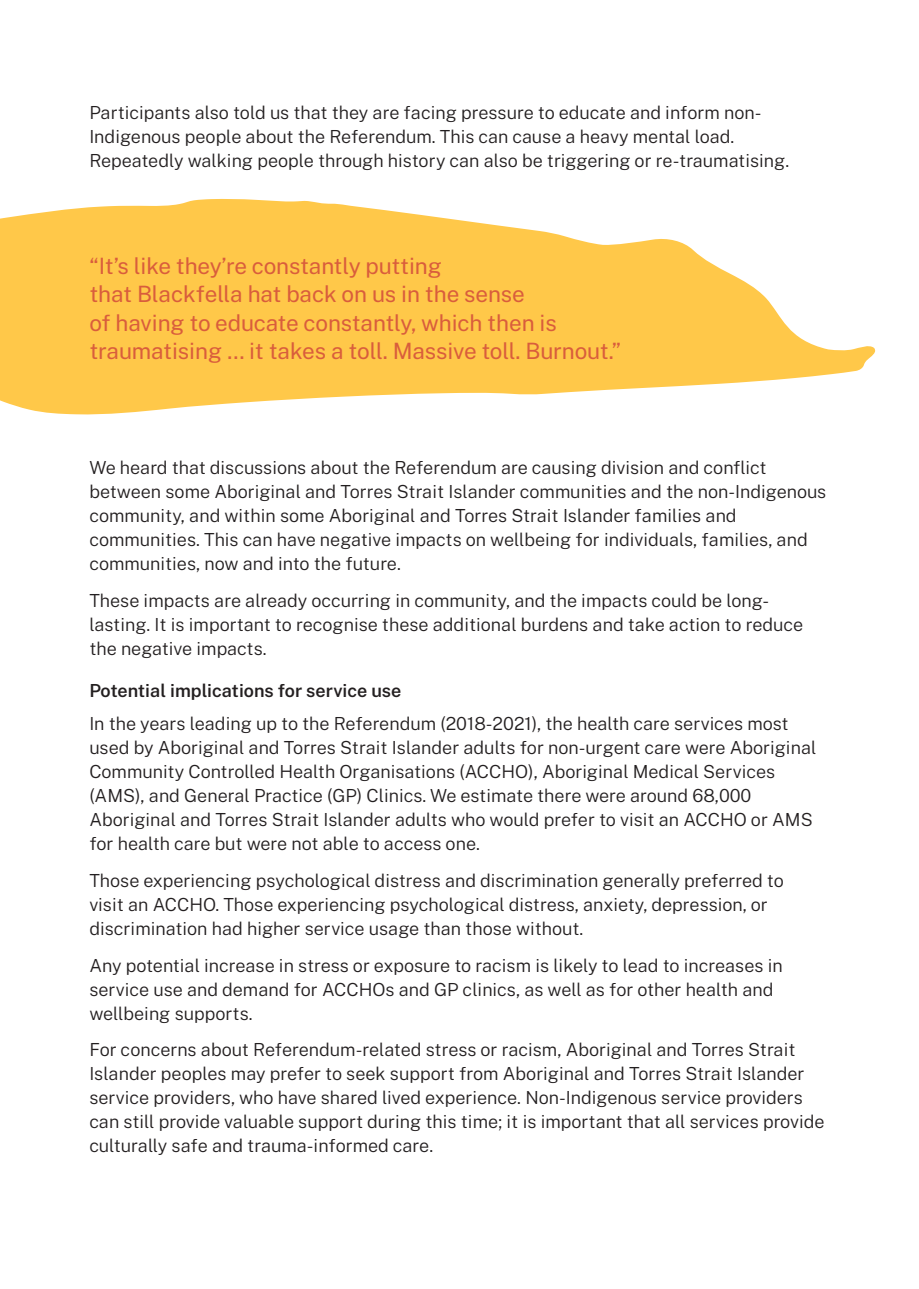
<style>
.page{position:relative;width:919px;height:1289px;background:#fff}
.page>*{position:absolute;margin:0;border:0;box-sizing:border-box;transform-origin:0 0}
.Pull_quote_red{font:22.5px/28.5px "Public Sans";letter-spacing:-.005em;color:#d95d3c}
.body_first_2_pages{font:300 18px/24px "Public Sans";color:#231f20}
.H4{font:600 18px "Public Sans";color:#231f20}
</style>
<div class="page">
<svg style="left:0;top:198px;width:876px;height:217px;fill:#ffc849"></svg>
<p class="body_first_2_pages" style="left:89px;top:100px;width:701px">Participants also told us that they are facing pressure to educate and inform non-<br>Indigenous people about the Referendum. This can cause a heavy mental load.<br>Repeatedly walking people through history can also be triggering or re-traumatising.</p>
<p class="Pull_quote_red" style="left:89px;top:250px;width:533px">“It’s like they’re constantly putting<br>that Blackfella hat back on us in the sense<br>of having to educate constantly, which then is traumatising … it takes a toll. Massive toll. Burnout.”</p>
<p class="body_first_2_pages" style="left:89px;top:454px;width:738px">We heard that discussions about the Referendum are causing division and conflict between some Aboriginal and Torres Strait Islander communities and the non-Indigenous community, and within some Aboriginal and Torres Strait Islander families and communities. This can have negative impacts on wellbeing for individuals, families, and communities, now and into the future.</p>
<p class="body_first_2_pages" style="left:89px;top:587px;width:715px">These impacts are already occurring in community, and the impacts could be long&shy;lasting. It is important to recognise these additional burdens and take action to reduce the negative impacts.</p>
<h4 class="H4" style="left:89px;top:678px;width:313px">Potential implications for service use</h4>
<p class="body_first_2_pages" style="left:89px;top:710px;width:728px">In the years leading up to the Referendum (2018-2021), the health care services most used by Aboriginal and Torres Strait Islander adults for non-urgent care were Aboriginal Community Controlled Health Organisations (ACCHO), Aboriginal Medical Services (AMS), and General Practice (GP) Clinics. We estimate there were around 68,000<br>Aboriginal and Torres Strait Islander adults who would prefer to visit an ACCHO or AMS for health care but were not able to access one.</p>
<p class="body_first_2_pages" style="left:89px;top:867px;width:696px">Those experiencing psychological distress and discrimination generally preferred to visit an ACCHO. Those experiencing psychological distress, anxiety, depression, or discrimination had higher service usage than those without.</p>
<p class="body_first_2_pages" style="left:89px;top:951px;width:695px">Any potential increase in stress or exposure to racism is likely to lead to increases in service use and demand for ACCHOs and GP clinics, as well as for other health and wellbeing supports.</p>
<p class="body_first_2_pages" style="left:89px;top:1036px;width:736px">For concerns about Referendum-related stress or racism, Aboriginal and Torres Strait Islander peoples may prefer to seek support from Aboriginal and Torres Strait Islander service providers, who have shared lived experience. Non-Indigenous service providers can still provide valuable support during this time; it is important that all services provide culturally safe and trauma-informed care.</p>
</div>
